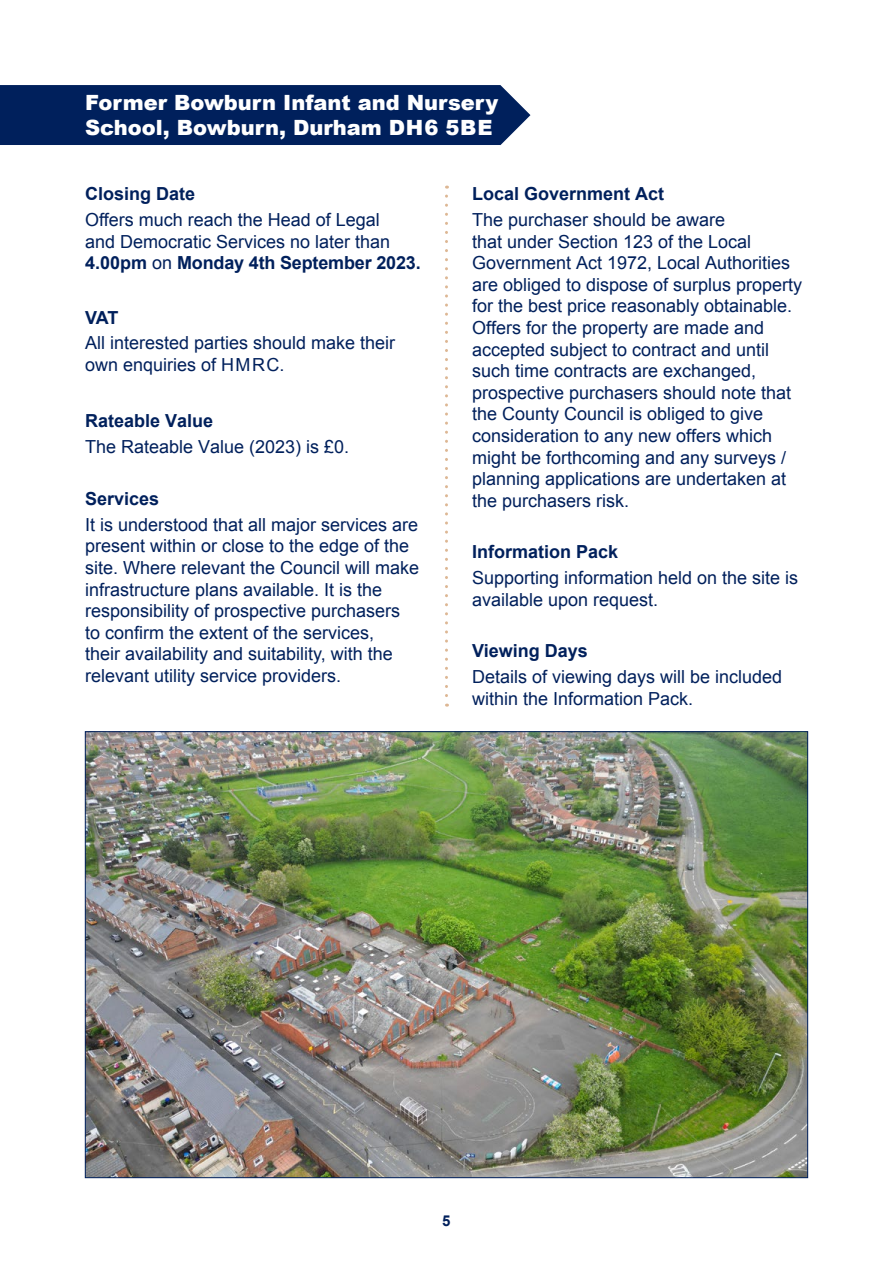
<style>
.page{position:relative;width:893px;height:1263px;background:#fff}
.page>*{position:absolute;margin:0;border:0;box-sizing:border-box;transform-origin:0 0}
.Black_Sub_heading__W{font:900 21px/25.2px "Arial";color:#fff}
.Body_Text_blue{font:18px/21.6px "Arial";color:#00205c}
.Body_Text_blue-2{font:700 18px "Arial";color:#00205c}
.t1{font:700 15px "Arial";color:#00205c}
.s1{font-weight:700}
</style>
<div class="page">
<svg style="left:445px;top:196px;width:3px;height:511px"></svg>
<div style="left:0;top:85px;width:530px;height:60px;background:#00205c"></div>
<img style="left:87px;top:733px;width:719px;height:443px">
<p class="Black_Sub_heading__W" style="left:85px;top:89px;width:415px">Former Bowburn Infant and Nursery<br>School, Bowburn, Durham DH6 5BE</p>
<p class="Body_Text_blue-2" style="left:85px;top:182px;width:112px">Closing Date</p>
<p class="Body_Text_blue" style="left:85px;top:209px;width:337px">Offers much reach the Head of Legal<br>and Democratic Services no later than<br><span class="s1">4.00pm</span> on <span class="s1">Monday 4th September 2023.</span></p>
<p class="Body_Text_blue-2" style="left:85px;top:305px;width:35px">VAT</p>
<p class="Body_Text_blue" style="left:85px;top:332px;width:312px">All interested parties should make their own enquiries of H M R C.</p>
<p class="Body_Text_blue-2" style="left:85px;top:409px;width:130px">Rateable Value</p>
<p class="Body_Text_blue" style="left:85px;top:436px;width:266px">The Rateable Value (2023) is £0.</p>
<p class="Body_Text_blue-2" style="left:85px;top:487px;width:76px">Services</p>
<p class="Body_Text_blue" style="left:85px;top:514px;width:336px">It is understood that all major services are present within or close to the edge of the site. Where relevant the Council will make infrastructure plans available. It is the responsibility of prospective purchasers to confirm the extent of the services,<br>their availability and suitability, with the relevant utility service providers.</p>
<p class="Body_Text_blue-2" style="left:472px;top:182px;width:194px">Local Government Act</p>
<p class="Body_Text_blue" style="left:472px;top:209px;width:332px">The purchaser should be aware<br>that under Section 123 of the Local Government Act 1972, Local Authorities are obliged to dispose of surplus property for the best price reasonably obtainable.<br>Offers for the property are made and accepted subject to contract and until such time contracts are exchanged, prospective purchasers should note that the County Council is obliged to give consideration to any new offers which might be forthcoming and any surveys / planning applications are undertaken at the purchasers risk.</p>
<p class="Body_Text_blue-2" style="left:472px;top:540px;width:148px">Information Pack</p>
<p class="Body_Text_blue" style="left:472px;top:567px;width:328px">Supporting information held on the site is available upon request.</p>
<p class="Body_Text_blue-2" style="left:472px;top:639px;width:117px">Viewing Days</p>
<p class="Body_Text_blue" style="left:472px;top:666px;width:312px">Details of viewing days will be included within the Information Pack.</p>
<p class="t1" style="left:442px;top:1211px;width:10px">5</p>
</div>
